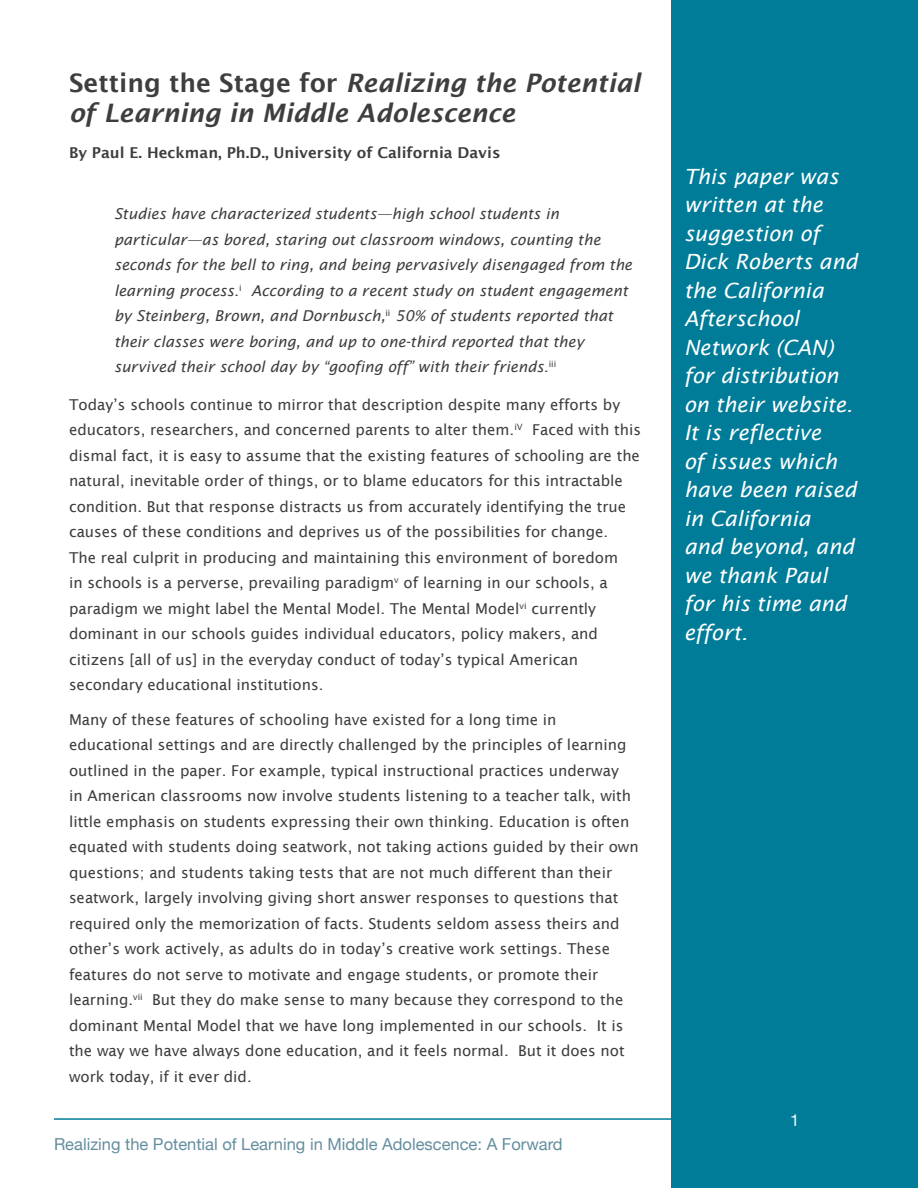
<style>
.page{position:relative;width:918px;height:1188px;background:#fff}
.page>*{position:absolute;margin:0;border:0;box-sizing:border-box;transform-origin:0 0}
.t1{font:italic 600 25.5px/30px "Lucida Sans";color:#3e3e3f}
.t2{font:italic 21px/28.5px "Lucida Sans";color:#fff}
.t3{font:16.5px "Helvetica Neue";color:#648d9e}
.t4{font:16.5px "Helvetica Neue";color:#fff}
.t5{font:15px/25.5px "Lucida Sans";color:#3e3e3f}
.Indent{font:italic 15px/25.5px "Lucida Sans";color:#3e3e3f}
.t6{font:600 15px "Lucida Sans";color:#3e3e3f}
.s1{font-style:normal}
</style>
<div class="page">
<div style="left:671px;top:0;width:247px;height:1188px;background:#007c98"></div>
<hr style="left:54px;top:1118px;width:617px;height:2px;background:#007c98">
<p class="t1" style="left:69px;top:67px;width:573px"><span class="s1">Setting the Stage for</span> Realizing the Potential of Learning in Middle Adolescence</p>
<p class="t6" style="left:69px;top:144px;width:433px">By Paul E. Heckman, Ph.D., University of California Davis</p>
<p class="Indent" style="left:114px;top:201px;width:520px">Studies have characterized students—high school students in particular—as bored, staring out classroom windows, counting the seconds for the bell to ring, and being pervasively disengaged from the learning process.<sup>i</sup> According to a recent study on student engagement by Steinberg, Brown, and Dornbusch,<sup>ii</sup> 50% of students reported that their classes were boring, and up to one-third reported that they survived their school day by “goofing off” with their friends.<sup>iii</sup></p>
<p class="t5" style="left:69px;top:392px;width:574px">Today’s schools continue to mirror that description despite many efforts by educators, researchers, and concerned parents to alter them.<sup>iV</sup> Faced with this dismal fact, it is easy to assume that the existing features of schooling are the natural, inevitable order of things, or to blame educators for this intractable condition. But that response distracts us from accurately identifying the true causes of these conditions and deprives us of the possibilities for change.<br>The real culprit in producing and maintaining this environment of boredom<br>in schools is a perverse, prevailing paradigm<sup>v</sup> of learning in our schools, a paradigm we might label the Mental Model. The Mental Model<sup>vi</sup> currently dominant in our schools guides individual educators, policy makers, and citizens [all of us] in the everyday conduct of today’s typical American secondary educational institutions.</p>
<p class="t5" style="left:69px;top:707px;width:571px">Many of these features of schooling have existed for a long time in educational settings and are directly challenged by the principles of learning outlined in the paper. For example, typical instructional practices underway<br>in American classrooms now involve students listening to a teacher talk, with little emphasis on students expressing their own thinking. Education is often equated with students doing seatwork, not taking actions guided by their own questions; and students taking tests that are not much different than their seatwork, largely involving giving short answer responses to questions that required only the memorization of facts. Students seldom assess theirs and other’s work actively, as adults do in today’s creative work settings. These features do not serve to motivate and engage students, or promote their learning.<sup>vii</sup> But they do make sense to many because they correspond to the dominant Mental Model that we have long implemented in our schools. It is the way we have always done education, and it feels normal. But it does not work today, if it ever did.</p>
<p class="t3" style="left:54px;top:1130px;width:510px">Realizing the Potential of Learning in Middle Adolescence: A Forward</p>
<p class="t2" style="left:684px;top:162px;width:175px">This paper was written at the suggestion of<br>Dick Roberts and the California<br>Afterschool<br>Network (CAN) for distribution on their website.<br>It is reflective<br>of issues which have been raised in California<br>and beyond, and we thank Paul for his time and effort.</p>
<p class="t4" style="left:790px;top:1106px;width:11px">1</p>
</div>
